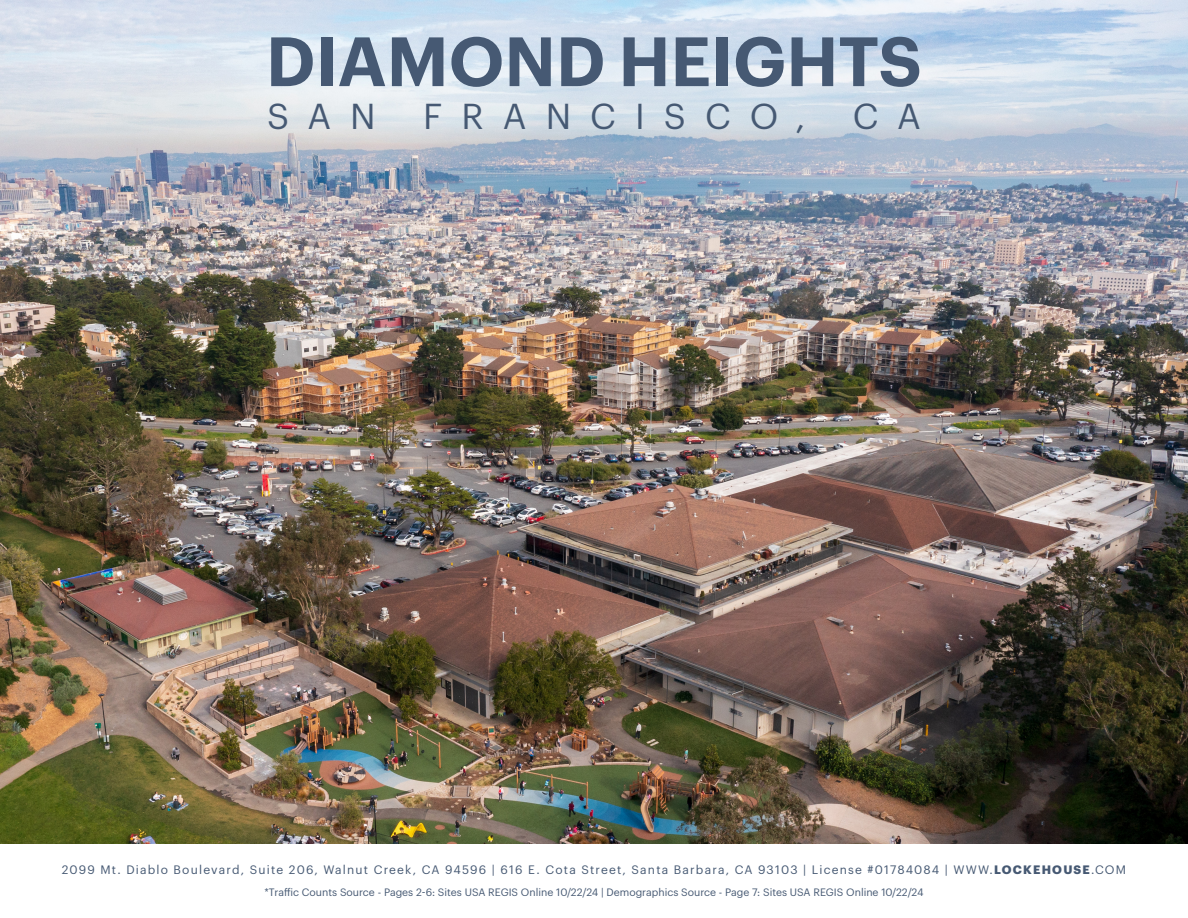
<style>
.page{position:relative;width:1188px;height:918px;background:#fff}
.page>*{position:absolute;margin:0;border:0;box-sizing:border-box;transform-origin:0 0}
.t1{font:600 68.1px "Graphik";color:#465973}
.t2{font:35.25px "Graphik";letter-spacing:.54em;color:#465973}
.t3{font:12px "Graphik";letter-spacing:.1em;color:#465973}
.t4{font:10.5px "Graphik";color:#465973}
.s1{font-weight:700}
</style>
<div class="page">
<img style="left:0;top:0;width:1188px;height:843px">
<h1 class="t1" style="left:266px;top:9px;width:658px">DIAMOND HEIGHTS</h1>
<h2 class="t2" style="left:267px;top:89px;width:110px">SAN</h2>
<h2 class="t2" style="left:423px;top:89px;width:384px">FRANCISCO,</h2>
<h2 class="t2" style="left:853px;top:89px;width:70px">C A</h2>
<p class="t3" style="left:62px;top:860px;width:1066px">2099 Mt. Diablo Boulevard, Suite 206, Walnut Creek, CA 94596 | 616 E. Cota Street, Santa Barbara, CA 93103 | License #01784084 | WWW.<span class="s1">LOCKEHOUSE</span>.COM</p>
<p class="t4" style="left:264px;top:885px;width:661px">*Traffic Counts Source - Pages 2-6: Sites USA REGIS Online 10/22/24 | Demographics Source - Page 7: Sites USA REGIS Online 10/22/24</p>
</div>
